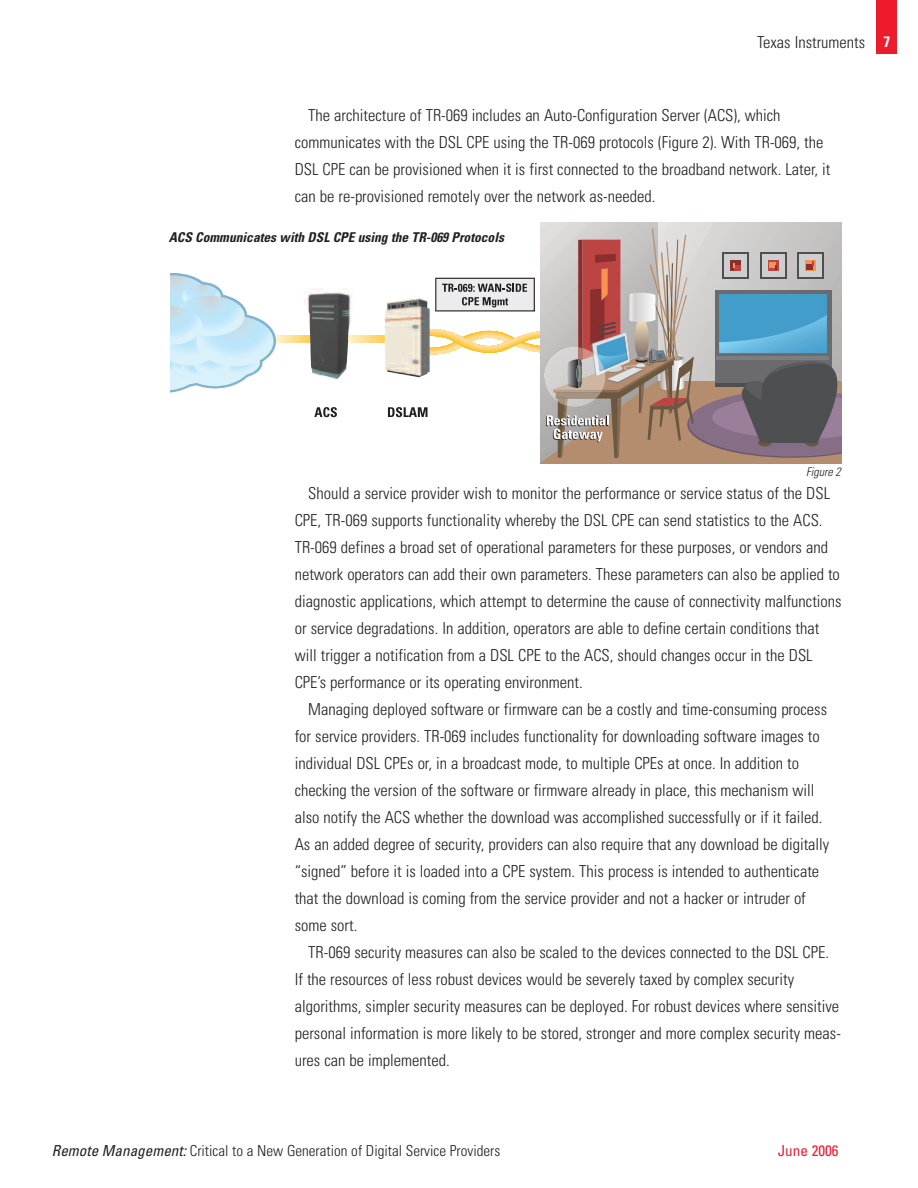
<style>
.page{position:relative;width:918px;height:1188px;background:#fff}
.page>*{position:absolute;margin:0;border:0;box-sizing:border-box;transform-origin:0 0}
.t1{font:300 condensed 16.5px/27px "Univers";color:#231f20}
.t2{font:300 condensed 15.15px "Univers";color:#231f20}
.t3{font:condensed 15.15px "Univers";color:#ee1b2d}
.t4{font:italic 700 condensed 13.5px "Univers";color:#231f20}
.t5{font:italic 300 condensed 12px "Univers";color:#231f20}
.s1{font-weight:700;font-size:15px;color:#fff}
.s2{font-weight:400;font-style:italic}
</style>
<div class="page">
<div style="left:877px;top:0;width:20px;height:54px;background:#ee1b2d"></div>
<svg style="left:276px;top:335px;width:28px;height:8px"></svg>
<svg style="left:354px;top:335px;width:31px;height:8px"></svg>
<svg style="left:170px;top:273px;width:106px;height:120px"></svg>
<svg style="left:157px;top:315px;width:65px;height:51px"></svg>
<svg style="left:196px;top:316px;width:77px;height:50px;background:#c9e9f8"></svg>
<svg style="left:137px;top:276px;width:72px;height:43px"></svg>
<svg style="left:182px;top:285px;width:39px;height:24px"></svg>
<svg style="left:175px;top:296px;width:70px;height:40px;background:#c6e5f4"></svg>
<svg style="left:140px;top:306px;width:62px;height:39px"></svg>
<div style="left:91px;top:225px;width:78px;height:212px;background:#fff"></div>
<svg style="left:314px;top:407px;width:23px;height:10px"></svg>
<img style="left:304px;top:288px;width:50px;height:91px">
<img style="left:385px;top:302px;width:3px;height:70px">
<svg style="left:388px;top:223px;width:454px;height:240px"></svg>
<p class="t1" style="left:757px;top:30px;width:135px">Texas Instruments <span class="s1">7</span></p>
<p class="t1" style="left:295px;top:103px;width:537px;text-indent:13px">The architecture of TR-069 includes an Auto-Configuration Server (ACS), which communicates with the DSL CPE using the TR-069 protocols (Figure 2). With TR-069, the DSL CPE can be provisioned when it is first connected to the broadband network. Later, it can be re-provisioned remotely over the network as-needed.</p>
<p class="t4" style="left:169px;top:232px;width:337px">ACS Communicates with DSL CPE using the TR-069 Protocols</p>
<p class="t5" style="left:806px;top:467px;width:36px">Figure 2</p>
<p class="t1" style="left:295px;top:481px;width:548px;text-indent:13px">Should a service provider wish to monitor the performance or service status of the DSL CPE, TR-069 supports functionality whereby the DSL CPE can send statistics to the ACS.<br>TR-069 defines a broad set of operational parameters for these purposes, or vendors and network operators can add their own parameters. These parameters can also be applied to diagnostic applications, which attempt to determine the cause of connectivity malfunctions or service degradations. In addition, operators are able to define certain conditions that will trigger a notification from a DSL CPE to the ACS, should changes occur in the DSL CPE’s performance or its operating environment.</p>
<p class="t1" style="left:295px;top:697px;width:536px;text-indent:13px">Managing deployed software or firmware can be a costly and time-consuming process for service providers. TR-069 includes functionality for downloading software images to individual DSL CPEs or, in a broadcast mode, to multiple CPEs at once. In addition to checking the version of the software or firmware already in place, this mechanism will also notify the ACS whether the download was accomplished successfully or if it failed.<br>As an added degree of security, providers can also require that any download be digitally “signed” before it is loaded into a CPE system. This process is intended to authenticate that the download is coming from the service provider and not a hacker or intruder of some sort.</p>
<p class="t1" style="left:295px;top:940px;width:548px;text-indent:14px">TR-069 security measures can also be scaled to the devices connected to the DSL CPE.<br>If the resources of less robust devices would be severely taxed by complex security algorithms, simpler security measures can be deployed. For robust devices where sensitive personal information is more likely to be stored, stronger and more complex security meas&shy;ures can be implemented.</p>
<p class="t2" style="left:52px;top:1145px;width:450px"><span class="s2">Remote Management:</span> Critical to a New Generation of Digital Service Providers</p>
<p class="t3" style="left:778px;top:1145px;width:62px">June 2006</p>
</div>
